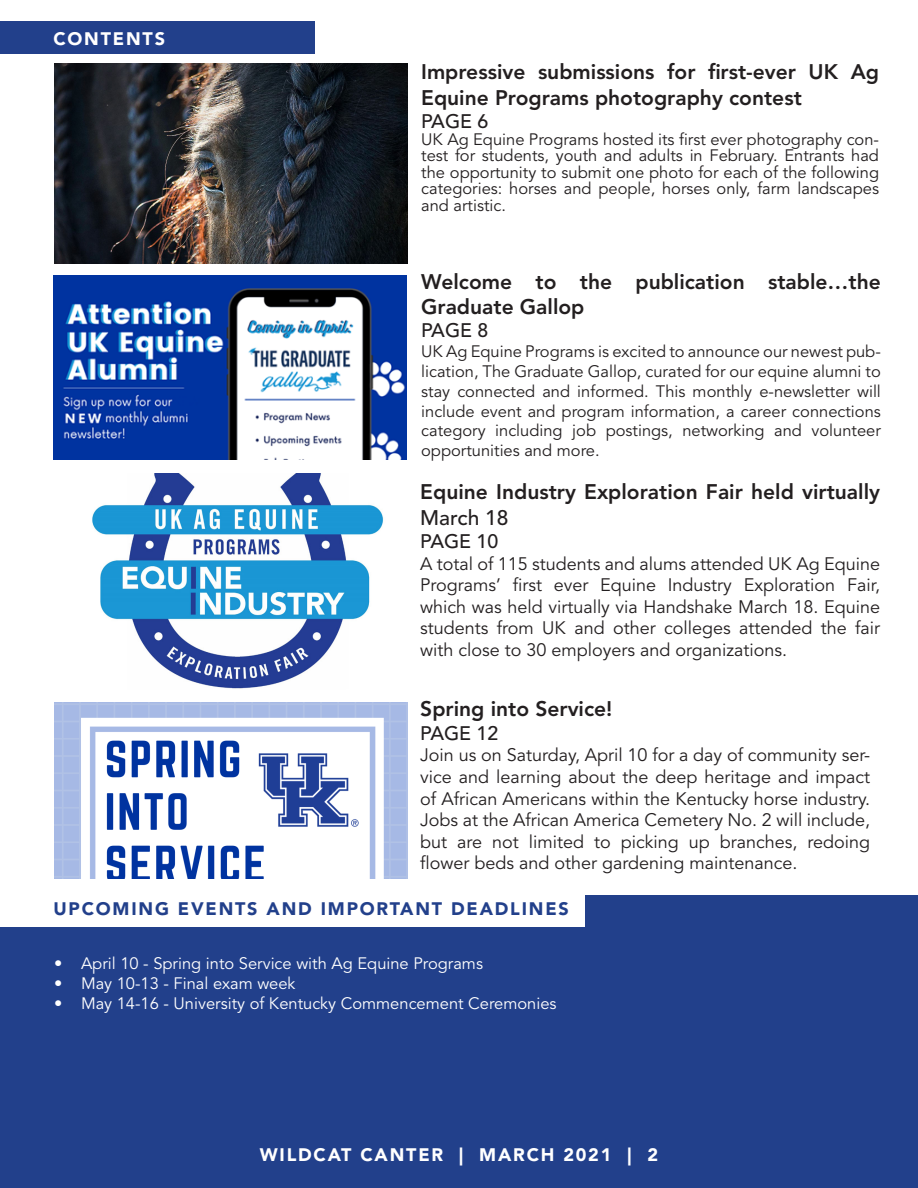
<style>
.page{position:relative;width:918px;height:1188px;background:#fff}
.page>*{position:absolute;margin:0;border:0;box-sizing:border-box;transform-origin:0 0}
.t1{font:800 21px/25.2px "Avenir LT Std";color:#231f20}
.t2{font:500 19.5px "Avenir LT Std";color:#231f20}
.t3{font:18px/21.6px "Avenir LT Std";color:#231f20;text-align:justify}
.t4{font:900 18px "Avenir LT Std";letter-spacing:.1em;color:#22408b}
.t5{font:900 18px "Avenir LT Std";letter-spacing:.1em;color:#fff}
.t6{font:16.5px/19.8px "Avenir LT Std";color:#231f20;text-align:justify}
.t7{font:16.5px "Avenir LT Std";color:#fff}
.s1{font-weight:500}
</style>
<div class="page">
<div style="left:0;top:896px;width:918px;height:292px;background:#22408b"></div>
<div style="left:0;top:22px;width:315px;height:32px;background:#22408b"></div>
<div style="left:0;top:894px;width:585px;height:33px;background:#fff"></div>
<img style="left:54px;top:64px;width:354px;height:200px">
<img style="left:53px;top:276px;width:354px;height:184px">
<img style="left:54px;top:702px;width:354px;height:177px">
<img style="left:92px;top:473px;width:291px;height:216px">
<p class="t5" style="left:53px;top:28px;width:113px">CONTENTS</p>
<p class="t1" style="left:421px;top:60px;width:459px">Impressive submissions for first-ever UK Ag<br>Equine Programs photography contest</p>
<p class="t2" style="left:421px;top:110px;width:69px">PAGE 6</p>
<p class="t6" style="left:421px;top:131px;width:459px;line-height:16.5px">UK Ag Equine Programs hosted its first ever photography con&shy;test for students, youth and adults in February. Entrants had the opportunity to submit one photo for each of the following categories: horses and people, horses only, farm landscapes and artistic.</p>
<p class="t1" style="left:421px;top:269px;width:461px">Welcome to the publication stable…the<br>Graduate Gallop</p>
<p class="t2" style="left:421px;top:319px;width:69px">PAGE 8</p>
<p class="t6" style="left:421px;top:342px;width:461px">UK Ag Equine Programs is excited to announce our newest pub&shy;lication, The Graduate Gallop, curated for our equine alumni to stay connected and informed. This monthly e-newsletter will include event and program information, a career connections category including job postings, networking and volunteer opportunities and more.</p>
<p class="t1" style="left:420px;top:480px;width:461px">Equine Industry Exploration Fair held virtually<br><span class="s1">March 18</span></p>
<p class="t2" style="left:420px;top:530px;width:80px">PAGE 10</p>
<p class="t3" style="left:420px;top:553px;width:461px">A total of 115 students and alums attended UK Ag Equine Programs’ first ever Equine Industry Exploration Fair, which was held virtually via Handshake March 18. Equine students from UK and other colleges attended the fair with close to 30 employers and organizations.</p>
<p class="t1" style="left:420px;top:697px;width:194px">Spring into Service!</p>
<p class="t2" style="left:420px;top:722px;width:80px">PAGE 12</p>
<p class="t3" style="left:420px;top:745px;width:452px">Join us on Saturday, April 10 for a day of community ser&shy;vice and learning about the deep heritage and impact of African Americans within the Kentucky horse industry.<br>Jobs at the African America Cemetery No. 2 will include, but are not limited to picking up branches, redoing flower beds and other gardening maintenance.</p>
<p class="t4" style="left:53px;top:898px;width:517px">UPCOMING EVENTS AND IMPORTANT DEADLINES</p>
<p class="t7" style="left:54px;top:954px;width:431px">• April 10 - Spring into Service with Ag Equine Programs</p>
<p class="t7" style="left:54px;top:974px;width:243px">• May 10-13 - Final exam week</p>
<p class="t7" style="left:54px;top:993px;width:504px">• May 14-16 - University of Kentucky Commencement Ceremonies</p>
<p class="t5" style="left:260px;top:1144px;width:400px">WILDCAT CANTER | MARCH 2021 | 2</p>
</div>
